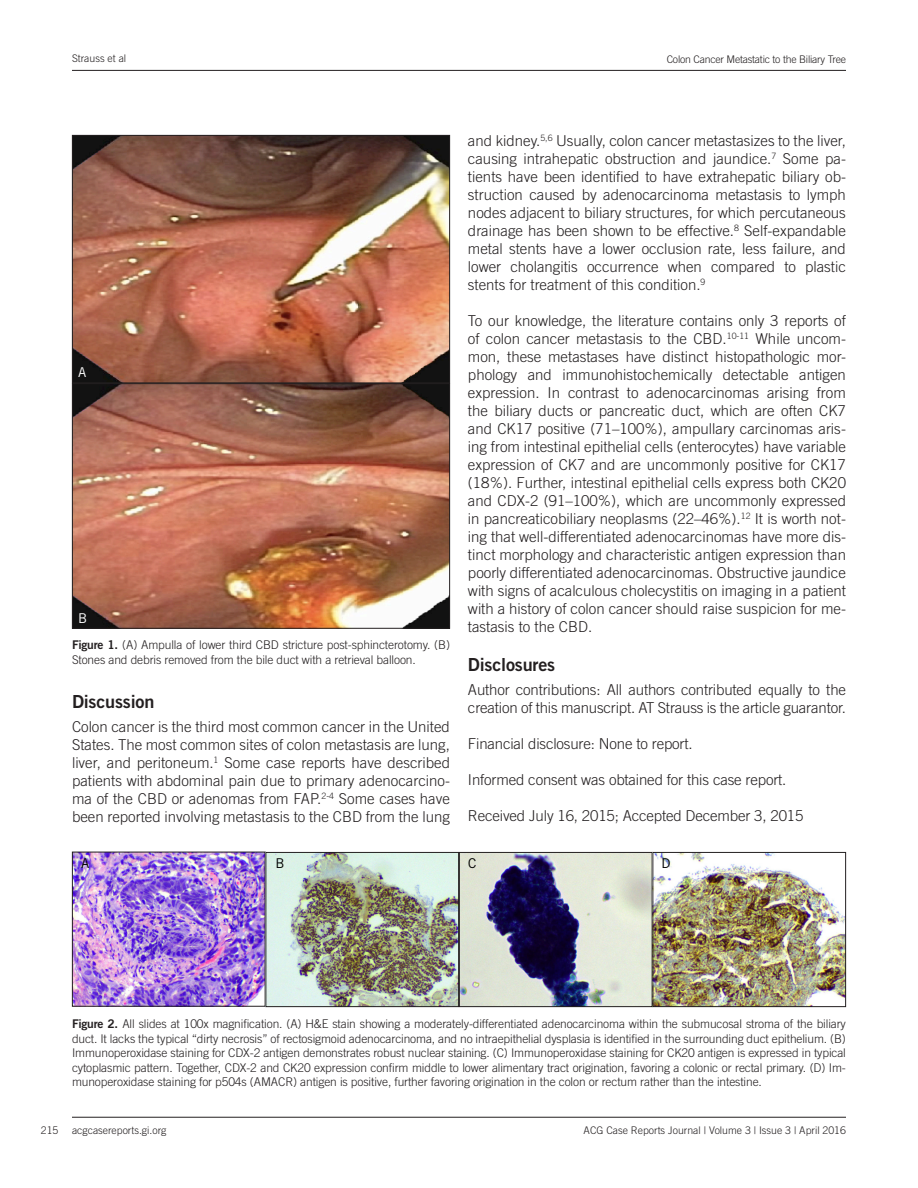
<style>
.page{position:relative;width:918px;height:1188px;background:#fff}
.page>*{position:absolute;margin:0;border:0;box-sizing:border-box;transform-origin:0 0}
.t1{font:18px "Trade Gothic LT Std Bd 2";letter-spacing:-.01em;color:#231f20}
.CRJ_Paragraph_Style{font:300 15px/18px "Trade Gothic LT Std";letter-spacing:-.01em;color:#231f20;text-align:justify}
.t2{font:13.5px "Trade Gothic LT Std";color:#000}
.t3{font:13.5px "Trade Gothic LT Std";color:#fff}
.t4{font:300 12px/14.4px "Trade Gothic LT Std";letter-spacing:-.01em;color:#231f20}
.t5{font:300 10.5px "Trade Gothic LT Std";color:#231f20}
.t6{font:300 10.5px "Trade Gothic LT Std";letter-spacing:-.02em;color:#231f20}
.s1{font-family:"Trade Gothic LT Std Bd 2";font-weight:400}
</style>
<div class="page">
<hr style="left:72px;top:70px;width:774px;height:1px;background:#231f20">
<hr style="left:72px;top:1117px;width:774px;height:1px;background:#231f20">
<img style="left:74px;top:854px;width:770px;height:151px">
<div style="left:72px;top:852px;width:194px;height:155px;border:1px solid #231f20"></div>
<div style="left:266px;top:852px;width:193px;height:155px;border:1px solid #231f20"></div>
<div style="left:459px;top:852px;width:194px;height:155px;border:1px solid #231f20"></div>
<div style="left:653px;top:852px;width:193px;height:155px;border:1px solid #231f20"></div>
<img style="left:74px;top:137px;width:374px;height:490px">
<div style="left:72px;top:135px;width:378px;height:248px;border:1px solid #231f20"></div>
<div style="left:72px;top:383px;width:378px;height:246px;border:1px solid #231f20"></div>
<p class="t5" style="left:72px;top:52px;width:56px">Strauss et al</p>
<p class="t6" style="left:667px;top:53px;width:181px">Colon Cancer Metastatic to the Biliary Tree</p>
<p class="t3" style="left:78px;top:364px;width:10px">A</p>
<p class="t3" style="left:78px;top:610px;width:11px">B</p>
<p class="t4" style="left:72px;top:637px;width:380px"><span class="s1">Figure 1.</span> (A) Ampulla of lower third CBD stricture post-sphincterotomy. (B)<br>Stones and debris removed from the bile duct with a retrieval balloon.</p>
<p class="t1" style="left:72px;top:690px;width:84px">Discussion</p>
<p class="CRJ_Paragraph_Style" style="left:72px;top:717px;width:380px">Colon cancer is the third most common cancer in the United States. The most common sites of colon metastasis are lung, liver, and peritoneum.<sup>1</sup> Some case reports have described patients with abdominal pain due to primary adenocarcino&shy;ma of the CBD or adenomas from FAP.<sup>2-4</sup> Some cases have been reported involving metastasis to the CBD from the lung</p>
<p class="CRJ_Paragraph_Style" style="left:468px;top:131px;width:380px">and kidney.<sup>5,6</sup> Usually, colon cancer metastasizes to the liver, causing intrahepatic obstruction and jaundice.<sup>7</sup> Some pa&shy;tients have been identified to have extrahepatic biliary ob&shy;struction caused by adenocarcinoma metastasis to lymph nodes adjacent to biliary structures, for which percutaneous drainage has been shown to be effective.<sup>8</sup> Self-expandable metal stents have a lower occlusion rate, less failure, and lower cholangitis occurrence when compared to plastic stents for treatment of this condition.<sup>9</sup></p>
<p class="CRJ_Paragraph_Style" style="left:468px;top:311px;width:380px">To our knowledge, the literature contains only 3 reports of of colon cancer metastasis to the CBD.<sup>10-11</sup> While uncom&shy;mon, these metastases have distinct histopathologic mor&shy;phology and immunohistochemically detectable antigen expression. In contrast to adenocarcinomas arising from the biliary ducts or pancreatic duct, which are often CK7 and CK17 positive (71–100%), ampullary carcinomas aris&shy;ing from intestinal epithelial cells (enterocytes) have variable expression of CK7 and are uncommonly positive for CK17 (18%). Further, intestinal epithelial cells express both CK20 and CDX-2 (91–100%), which are uncommonly expressed in pancreaticobiliary neoplasms (22–46%).<sup>12</sup> It is worth not&shy;ing that well-differentiated adenocarcinomas have more dis&shy;tinct morphology and characteristic antigen expression than poorly differentiated adenocarcinomas. Obstructive jaundice with signs of acalculous cholecystitis on imaging in a patient with a history of colon cancer should raise suspicion for me&shy;tastasis to the CBD.</p>
<p class="t1" style="left:468px;top:654px;width:89px">Disclosures</p>
<p class="CRJ_Paragraph_Style" style="left:468px;top:681px;width:380px">Author contributions: All authors contributed equally to the creation of this manuscript. AT Strauss is the article guarantor.</p>
<p class="CRJ_Paragraph_Style" style="left:468px;top:735px;width:226px">Financial disclosure: None to report.</p>
<p class="CRJ_Paragraph_Style" style="left:468px;top:771px;width:320px">Informed consent was obtained for this case report.</p>
<p class="CRJ_Paragraph_Style" style="left:468px;top:807px;width:337px">Received July 16, 2015; Accepted December 3, 2015</p>
<p class="t2" style="left:81px;top:855px;width:10px">A</p>
<p class="t2" style="left:276px;top:855px;width:11px">B</p>
<p class="t2" style="left:468px;top:855px;width:10px">C</p>
<p class="t2" style="left:662px;top:855px;width:11px">D</p>
<p class="t4" style="left:72px;top:1017px;width:775px;text-align:justify"><span class="s1">Figure 2.</span> All slides at 100x magnification. (A) H&amp;E stain showing a moderately-differentiated adenocarcinoma within the submucosal stroma of the biliary duct. It lacks the typical “dirty necrosis” of rectosigmoid adenocarcinoma, and no intraepithelial dysplasia is identified in the surrounding duct epithelium. (B)<br>Immunoperoxidase staining for CDX-2 antigen demonstrates robust nuclear staining. (C) Immunoperoxidase staining for CK20 antigen is expressed in typical cytoplasmic pattern. Together, CDX-2 and CK20 expression confirm middle to lower alimentary tract origination, favoring a colonic or rectal primary. (D) Im&shy;munoperoxidase staining for p504s (AMACR) antigen is positive, further favoring origination in the colon or rectum rather than the intestine.</p>
<p class="t5" style="left:41px;top:1124px;width:19px">215</p>
<p class="t5" style="left:72px;top:1124px;width:96px">acgcasereports.gi.org</p>
<p class="t5" style="left:584px;top:1124px;width:264px">ACG Case Reports Journal | Volume 3 | Issue 3 | April 2016</p>
</div>
